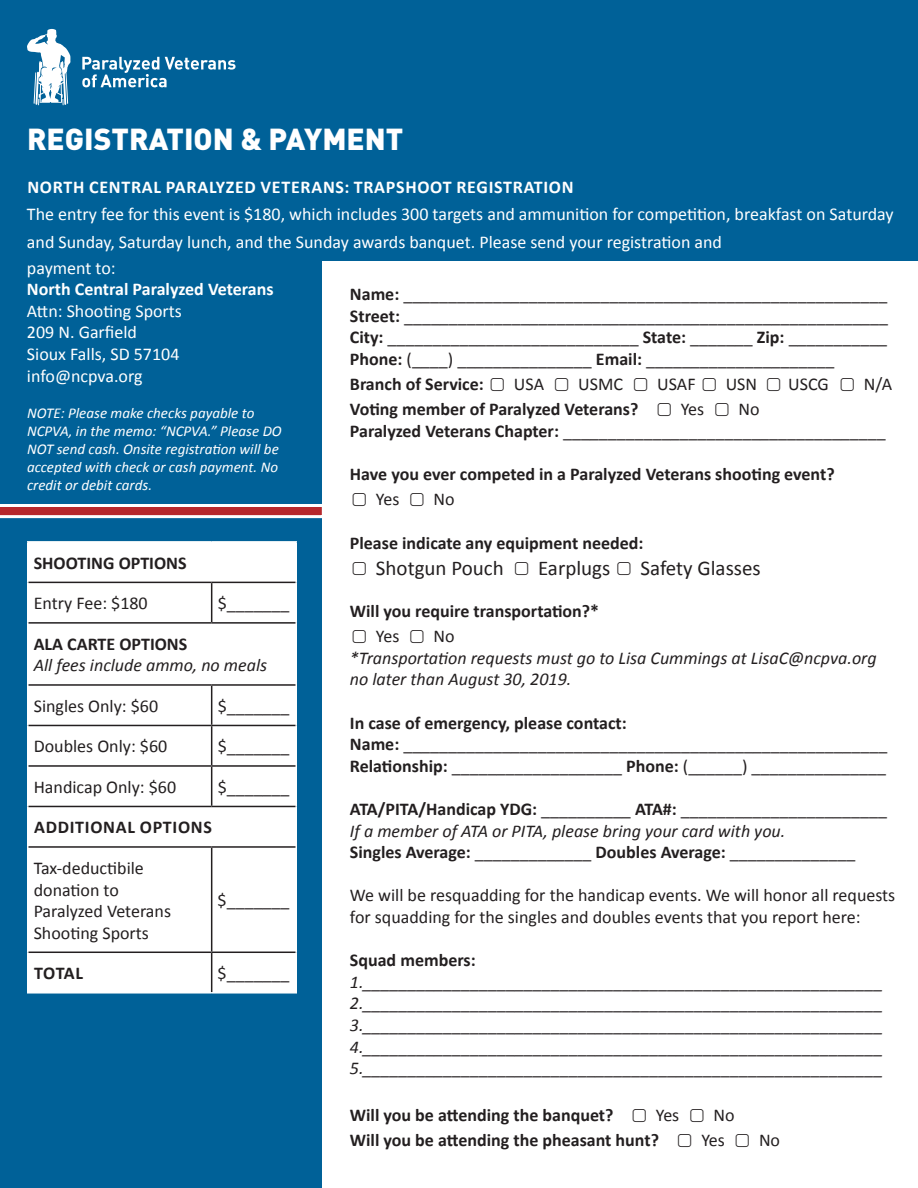
<style>
.page{position:relative;width:918px;height:1188px;background:#fff}
.page>*{position:absolute;margin:0;border:0;box-sizing:border-box;transform-origin:0 0}
.t1{font:900 30px "DIN";color:#fff}
.t2{font:21px "Calibri";color:#231f20}
.t3{font:18px/21.6px "Calibri";color:#231f20}
.t4{font:italic 18px/21.6px "Calibri";color:#231f20}
.t5{font:700 18px "Calibri";color:#231f20}
.t6{font:18px/27.6px "Calibri";color:#fff}
.t7{font:700 18px "Calibri";letter-spacing:.04em;color:#fff}
.t8{font:700 18px "Calibri";color:#fff}
.t9{font:700 18px "Calibri";letter-spacing:.04em;color:#231f20}
.t10{font:italic 15px/18px "Calibri";color:#fff}
.s1{font-weight:700}
.s2{font-weight:400}
.s3{font-style:italic}
</style>
<div class="page">
<div style="left:0;top:0;width:918px;height:261px;background:#006198"></div>
<div style="left:0;top:0;width:322px;height:1188px;background:#006198"></div>
<svg style="left:27px;top:29px;width:43px;height:76px"></svg>
<svg style="left:82px;top:57px;width:154px;height:30px"></svg>
<div style="left:28px;top:543px;width:268px;height:449px;background:#fff"></div>
<hr style="left:27px;top:541px;width:185px;height:2px;background:#fff">
<hr style="left:27px;top:543px;width:1px;height:39px;background:#fff">
<hr style="left:212px;top:541px;width:85px;height:2px;background:#fff">
<hr style="left:296px;top:543px;width:1px;height:39px;background:#fff">
<hr style="left:27px;top:582px;width:1px;height:41px;background:#fff">
<hr style="left:296px;top:582px;width:1px;height:41px;background:#fff">
<hr style="left:27px;top:623px;width:1px;height:62px;background:#fff">
<hr style="left:296px;top:623px;width:1px;height:62px;background:#fff">
<hr style="left:27px;top:685px;width:1px;height:40px;background:#fff">
<hr style="left:296px;top:685px;width:1px;height:40px;background:#fff">
<hr style="left:27px;top:725px;width:1px;height:41px;background:#fff">
<hr style="left:296px;top:725px;width:1px;height:41px;background:#fff">
<hr style="left:27px;top:766px;width:1px;height:40px;background:#fff">
<hr style="left:296px;top:766px;width:1px;height:40px;background:#fff">
<hr style="left:27px;top:806px;width:1px;height:41px;background:#fff">
<hr style="left:296px;top:806px;width:1px;height:41px;background:#fff">
<hr style="left:27px;top:847px;width:1px;height:105px;background:#fff">
<hr style="left:296px;top:847px;width:1px;height:105px;background:#fff">
<hr style="left:27px;top:952px;width:1px;height:40px;background:#fff">
<hr style="left:296px;top:952px;width:1px;height:40px;background:#fff">
<hr style="left:27px;top:992px;width:185px;height:2px;background:#fff">
<hr style="left:212px;top:992px;width:85px;height:2px;background:#fff">
<hr style="left:28px;top:582px;width:184px;height:1px;background:#231f20">
<hr style="left:212px;top:582px;width:83px;height:1px;background:#231f20">
<hr style="left:211px;top:583px;width:1px;height:39px;background:#231f20">
<hr style="left:28px;top:622px;width:184px;height:2px;background:#231f20">
<hr style="left:212px;top:622px;width:83px;height:2px;background:#231f20">
<hr style="left:28px;top:684px;width:184px;height:2px;background:#231f20">
<hr style="left:212px;top:684px;width:83px;height:2px;background:#231f20">
<hr style="left:211px;top:686px;width:1px;height:39px;background:#231f20">
<hr style="left:28px;top:725px;width:184px;height:1px;background:#231f20">
<hr style="left:212px;top:725px;width:83px;height:1px;background:#231f20">
<hr style="left:211px;top:726px;width:1px;height:39px;background:#231f20">
<hr style="left:28px;top:765px;width:184px;height:2px;background:#231f20">
<hr style="left:212px;top:765px;width:83px;height:2px;background:#231f20">
<hr style="left:211px;top:767px;width:1px;height:39px;background:#231f20">
<hr style="left:28px;top:806px;width:184px;height:1px;background:#231f20">
<hr style="left:212px;top:806px;width:83px;height:1px;background:#231f20">
<hr style="left:28px;top:846px;width:184px;height:2px;background:#231f20">
<hr style="left:212px;top:846px;width:83px;height:2px;background:#231f20">
<hr style="left:211px;top:848px;width:1px;height:104px;background:#231f20">
<hr style="left:28px;top:952px;width:184px;height:1px;background:#231f20">
<hr style="left:212px;top:952px;width:83px;height:1px;background:#231f20">
<hr style="left:211px;top:953px;width:1px;height:39px;background:#231f20">
<svg style="left:0;top:504px;width:322px;height:15px;background:#c88187"></svg>
<p class="t1" style="left:27px;top:119px;width:378px">REGISTRATION &amp; PAYMENT</p>
<p class="t7" style="left:27px;top:175px;width:548px">NORTH CENTRAL PARALYZED VETERANS: TRAPSHOOT REGISTRATION</p>
<p class="t6" style="left:27px;top:201px;width:868px">The entry fee for this event is $180, which includes 300 targets and ammunition for competition, breakfast on Saturday and Sunday, Saturday lunch, and the Sunday awards banquet. Please send your registration and</p>
<p class="t6" style="left:27px;top:254px;width:90px">payment to:</p>
<p class="t8" style="left:27px;top:278px;width:248px">North Central Paralyzed Veterans</p>
<p class="t6" style="left:27px;top:297px;width:156px">Attn: Shooting Sports</p>
<p class="t6" style="left:27px;top:319px;width:111px">209 N. Garfield</p>
<p class="t6" style="left:27px;top:340px;width:154px">Sioux Falls, SD 57104</p>
<p class="t6" style="left:27px;top:362px;width:117px">info@ncpva.org</p>
<p class="t10" style="left:27px;top:403px;width:256px">NOTE: Please make checks payable to NCPVA, in the memo: “NCPVA.” Please DO NOT send cash. Onsite registration will be accepted with check or cash payment. No credit or debit cards.</p>
<p class="t3" style="left:350px;top:283px;width:539px"><span class="s1">Name:</span> ______________________________________________________</p>
<p class="t3" style="left:350px;top:305px;width:540px"><span class="s1">Street:</span> ______________________________________________________</p>
<p class="t3" style="left:350px;top:327px;width:539px"><span class="s1">City:</span> ____________________________ <span class="s1">State:</span> _______ <span class="s1">Zip:</span> ___________</p>
<p class="t3" style="left:350px;top:348px;width:486px"><span class="s1">Phone:</span> (____) _______________ <span class="s1">Email:</span> _____________________</p>
<p class="t3" style="left:350px;top:373px;width:544px"><span class="s1">Branch of Service:</span> ▢ USA ▢ USMC ▢ USAF ▢ USN ▢ USCG ▢ N/A</p>
<p class="t5" style="left:350px;top:398px;width:411px">Voting member of Paralyzed Veterans? ▢ <span class="s2">Yes</span> ▢ <span class="s2">No</span></p>
<p class="t3" style="left:350px;top:420px;width:537px"><span class="s1">Paralyzed Veterans Chapter:</span> ____________________________________</p>
<p class="t5" style="left:350px;top:463px;width:486px">Have you ever competed in a Paralyzed Veterans shooting event?</p>
<p class="t3" style="left:350px;top:489px;width:106px">▢ Yes ▢ No</p>
<p class="t5" style="left:350px;top:531px;width:295px">Please indicate any equipment needed:</p>
<p class="t2" style="left:350px;top:554px;width:412px">▢ Shotgun Pouch ▢ Earplugs ▢ Safety Glasses</p>
<p class="t5" style="left:350px;top:600px;width:251px">Will you require transportation?*</p>
<p class="t3" style="left:350px;top:625px;width:106px">▢ Yes ▢ No</p>
<p class="t4" style="left:350px;top:646px;width:528px">*Transportation requests must go to Lisa Cummings at LisaC@ncpva.org no later than August 30, 2019.</p>
<p class="t5" style="left:350px;top:711px;width:278px">In case of emergency, please contact:</p>
<p class="t3" style="left:350px;top:733px;width:539px"><span class="s1">Name:</span> ______________________________________________________</p>
<p class="t3" style="left:350px;top:755px;width:538px"><span class="s1">Relationship:</span> ___________________ <span class="s1">Phone:</span> (______) _______________</p>
<p class="t3" style="left:350px;top:798px;width:539px"><span class="s1">ATA/PITA/Handicap YDG:</span> __________ <span class="s1">ATA#:</span> _______________________<br><span class="s3">If a member of ATA or PITA, please bring your card with you.<br></span><span class="s1">Singles Average:</span> _____________ <span class="s1">Doubles Average:</span> ______________</p>
<p class="t3" style="left:350px;top:885px;width:547px">We will be resquadding for the handicap events. We will honor all requests for squadding for the singles and doubles events that you report here:</p>
<p class="t5" style="left:350px;top:949px;width:127px">Squad members:</p>
<p class="t4" style="left:350px;top:970px;width:535px">1.__________________________________________________________</p>
<p class="t4" style="left:350px;top:992px;width:535px">2.__________________________________________________________</p>
<p class="t4" style="left:350px;top:1014px;width:535px">3.__________________________________________________________</p>
<p class="t4" style="left:350px;top:1035px;width:535px">4.__________________________________________________________</p>
<p class="t4" style="left:350px;top:1057px;width:535px">5.__________________________________________________________</p>
<p class="t5" style="left:350px;top:1104px;width:386px">Will you be attending the banquet? ▢ <span class="s2">Yes</span> ▢ <span class="s2">No</span></p>
<p class="t5" style="left:350px;top:1129px;width:432px">Will you be attending the pheasant hunt? ▢ <span class="s2">Yes</span> ▢ <span class="s2">No</span></p>
<p class="t5" style="left:34px;top:551px;width:154px">SHOOTING OPTIONS</p>
<p class="t3" style="left:34px;top:593px;width:116px">Entry Fee: $180</p>
<p class="t3" style="left:218px;top:593px;width:73px">$_______</p>
<p class="t5" style="left:34px;top:632px;width:155px">ALA CARTE OPTIONS</p>
<p class="t4" style="left:34px;top:654px;width:235px">All fees include ammo, no meals</p>
<p class="t3" style="left:34px;top:695px;width:126px">Singles Only: $60</p>
<p class="t3" style="left:218px;top:695px;width:73px">$_______</p>
<p class="t3" style="left:34px;top:736px;width:135px">Doubles Only: $60</p>
<p class="t3" style="left:218px;top:736px;width:73px">$_______</p>
<p class="t3" style="left:34px;top:776px;width:144px">Handicap Only: $60</p>
<p class="t3" style="left:218px;top:776px;width:73px">$_______</p>
<p class="t9" style="left:34px;top:816px;width:179px">ADDITIONAL OPTIONS</p>
<p class="t3" style="left:34px;top:857px;width:139px">Tax-deductibile donation to<br>Paralyzed Veterans<br>Shooting Sports</p>
<p class="t3" style="left:218px;top:890px;width:73px">$_______</p>
<p class="t5" style="left:34px;top:962px;width:51px">TOTAL</p>
<p class="t3" style="left:218px;top:963px;width:73px">$_______</p>
</div>
